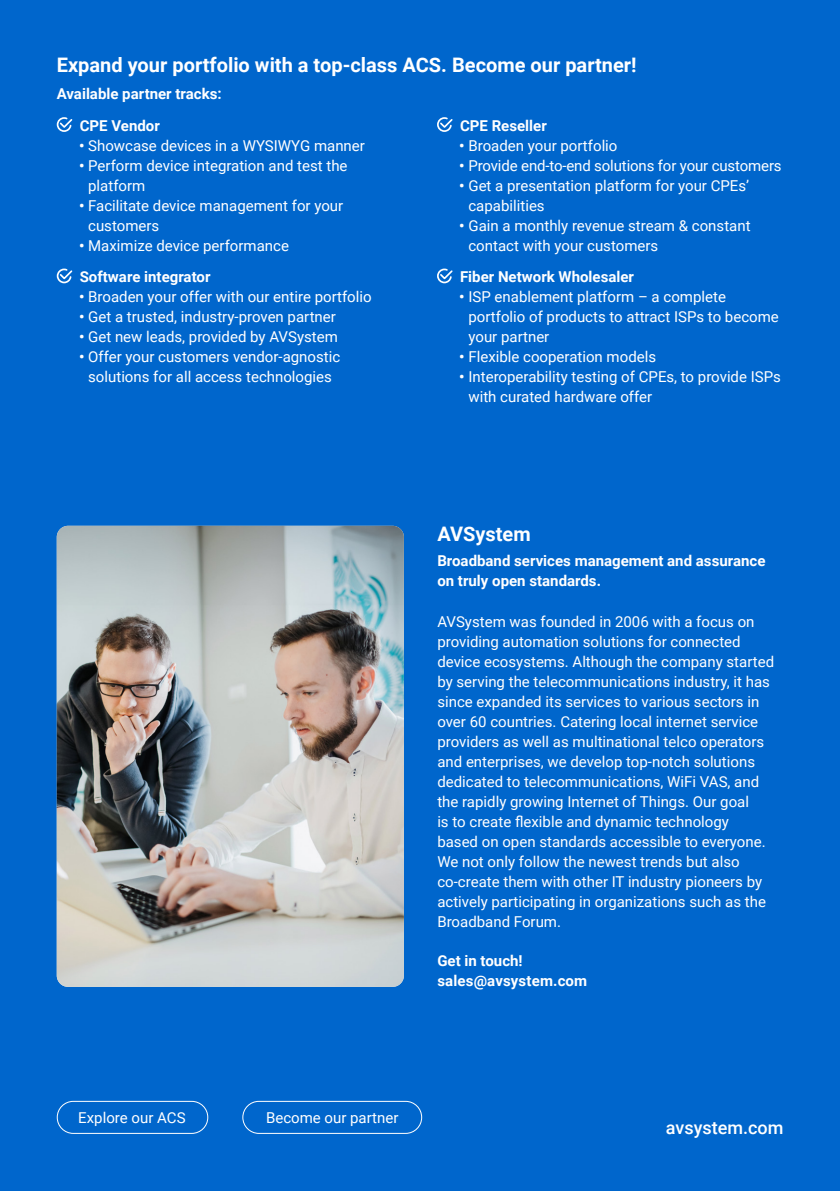
<style>
.page{position:relative;width:840px;height:1191px;background:#fff}
.page>*{position:absolute;margin:0;border:0;box-sizing:border-box;transform-origin:0 0}
.nagłówek{font:700 20px "Roboto";color:#fff}
.nagłówek-2{font:500 18px "Roboto";color:#fff}
.txt_główny{font:15px/20px "Roboto";color:#fff}
.txt_główny-2{font:700 15px/20px "Roboto";color:#fff}
.s1{font-weight:700}
</style>
<div class="page">
<div style="left:0;top:0;width:839px;height:1191px;background:#06c"></div>
<svg style="left:56px;top:117px;width:17px;height:15px"></svg>
<svg style="left:56px;top:268px;width:17px;height:16px"></svg>
<svg style="left:437px;top:117px;width:16px;height:15px"></svg>
<svg style="left:437px;top:268px;width:16px;height:16px"></svg>
<img style="left:57px;top:526px;width:346px;height:461px">
<div style="left:57px;top:1100px;width:151px;height:33px;border:1px solid #fff;border-radius:16px"></div>
<div style="left:242px;top:1100px;width:180px;height:33px;border:1px solid #fff;border-radius:16px"></div>
<p class="nagłówek" style="left:57px;top:51px;width:581px">Expand your portfolio with a top-class ACS. Become our partner!</p>
<p class="txt_główny-2" style="left:57px;top:83px;width:166px">Available partner tracks:</p>
<p class="txt_główny-2" style="left:80px;top:115px;width:82px">CPE Vendor</p>
<p class="txt_główny" style="left:79px;top:135px;width:287px"><span class="s1">•</span> Showcase devices in a WYSIWYG manner</p>
<p class="txt_główny" style="left:88px;top:155px;width:261px;text-indent:-9px"><span class="s1">•</span> Perform device integration and test the platform</p>
<p class="txt_główny" style="left:88px;top:195px;width:256px;text-indent:-9px"><span class="s1">•</span> Facilitate device management for your customers</p>
<p class="txt_główny" style="left:79px;top:235px;width:211px"><span class="s1">•</span> Maximize device performance</p>
<p class="txt_główny-2" style="left:80px;top:266px;width:132px">Software integrator</p>
<p class="txt_główny" style="left:79px;top:286px;width:294px"><span class="s1">•</span> Broaden your offer with our entire portfolio</p>
<p class="txt_główny" style="left:79px;top:306px;width:258px"><span class="s1">•</span> Get a trusted, industry-proven partner</p>
<p class="txt_główny" style="left:79px;top:326px;width:260px"><span class="s1">•</span> Get new leads, provided by AVSystem</p>
<p class="txt_główny" style="left:79px;top:346px;width:262px;text-align:center"><span class="s1">•</span> Offer your customers vendor-agnostic solutions for all access technologies</p>
<p class="txt_główny-2" style="left:460px;top:115px;width:88px">CPE Reseller</p>
<p class="txt_główny" style="left:459px;top:135px;width:160px"><span class="s1">•</span> Broaden your portfolio</p>
<p class="txt_główny" style="left:459px;top:155px;width:324px"><span class="s1">•</span> Provide end-to-end solutions for your customers</p>
<p class="txt_główny" style="left:468px;top:175px;width:282px;text-indent:-9px"><span class="s1">•</span> Get a presentation platform for your CPEs’ capabilities</p>
<p class="txt_główny" style="left:468px;top:215px;width:283px;text-indent:-9px"><span class="s1">•</span> Gain a monthly revenue stream &amp; constant contact with your customers</p>
<p class="txt_główny-2" style="left:460px;top:266px;width:175px">Fiber Network Wholesaler</p>
<p class="txt_główny" style="left:468px;top:286px;width:312px;text-indent:-9px"><span class="s1">•</span> ISP enablement platform – a complete portfolio of products to attract ISPs to become your partner</p>
<p class="txt_główny" style="left:459px;top:346px;width:198px"><span class="s1">•</span> Flexible cooperation models</p>
<p class="txt_główny" style="left:468px;top:366px;width:314px;text-indent:-9px"><span class="s1">•</span> Interoperability testing of CPEs, to provide ISPs with curated hardware offer</p>
<p class="nagłówek" style="left:437px;top:519px;width:95px">AVSystem</p>
<p class="txt_główny-2" style="left:437px;top:550px;width:329px">Broadband services management and assurance on truly open standards.</p>
<p class="txt_główny" style="left:437px;top:610px;width:338px">AVSystem was founded in 2006 with a focus on providing automation solutions for connected device ecosystems. Although the company started by serving the telecommunications industry, it has since expanded its services to various sectors in over 60 countries. Catering local internet service providers as well as multinational telco operators and enterprises, we develop top-notch solutions dedicated to telecommunications, WiFi VAS, and the rapidly growing Internet of Things. Our goal<br>is to create flexible and dynamic technology<br>based on open standards accessible to everyone.<br>We not only follow the newest trends but also co-create them with other IT industry pioneers by actively participating in organizations such as the Broadband Forum.</p>
<p class="txt_główny-2" style="left:437px;top:950px;width:87px">Get in touch!</p>
<p class="txt_główny-2" style="left:437px;top:970px;width:151px">sales@avsystem.com</p>
<p class="txt_główny" style="left:78px;top:1107px;width:109px">Explore our ACS</p>
<p class="txt_główny" style="left:266px;top:1107px;width:134px">Become our partner</p>
<p class="nagłówek-2" style="left:665px;top:1114px;width:119px">avsystem.com</p>
</div>
